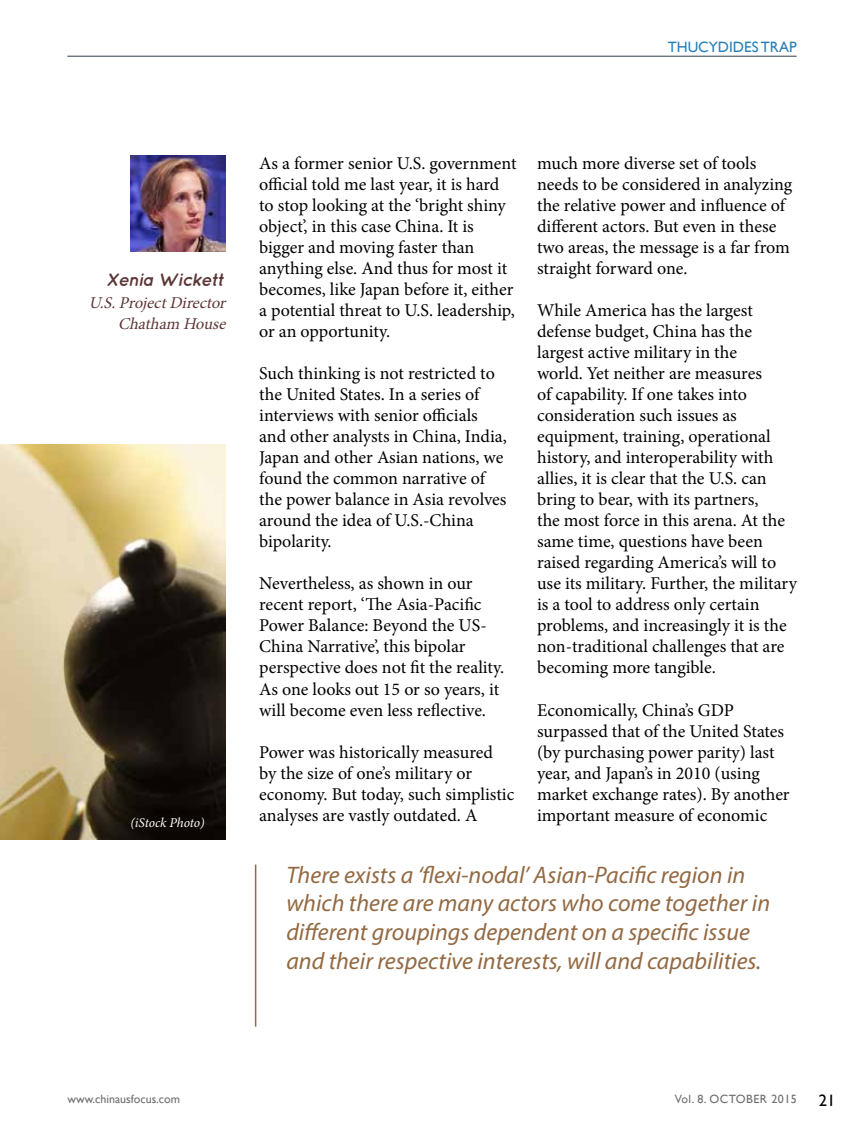
<style>
.page{position:relative;width:864px;height:1134px;background:#fff}
.page>*{position:absolute;margin:0;border:0;box-sizing:border-box;transform-origin:0 0}
.t1{font:italic 24px/28.8px "Myriad Pro";color:#936942}
.t2{font:18px/21px "Minion Pro";letter-spacing:-.005em;color:#000}
.t3{font:italic 700 18px "Quicksand";letter-spacing:-.05em;color:#5d3737}
.t4{font:italic 16.5px/21px "Minion Pro";color:#5d3737;text-align:right}
.t5{font:16.5px "Gill Sans";color:#000}
.t6{font:15px "Gill Sans";color:#2980b9}
.t7{font:italic 13.5px "Minion Pro";letter-spacing:-.01em;color:#fff}
.t8{font:12px "Gill Sans";color:#6d6e71}
.t9{font:12px "Gill Sans";letter-spacing:.04em;color:#6d6e71}
</style>
<div class="page">
<hr style="left:67px;top:56px;width:730px;height:1px;background:#2c3e50">
<img style="left:130px;top:156px;width:95px;height:95px">
<hr style="left:255px;top:865px;width:1px;height:162px;background:#936942">
<img style="left:0;top:444px;width:225px;height:395px">
<p class="t6" style="left:668px;top:38px;width:130px">THUCYDIDES TRAP</p>
<p class="t3" style="left:106px;top:269px;width:121px">Xenia Wickett</p>
<p class="t4" style="left:89px;top:292px;width:143px">U.S.Proj ectDirector<br>Chatham House</p>
<p class="t7" style="left:130px;top:814px;width:76px">(iStock Photo)</p>
<p class="t2" style="left:259px;top:153px;width:259px">As a former senior U.S. government official told me last year, it is hard to stop looking at the ‘bright shiny object’, in this case China. It is bigger and moving faster than anything else. And thus for most it becomes, like Japan before it, either a potential threat to U.S. leadership, or an opportunity.</p>
<p class="t2" style="left:259px;top:363px;width:249px">Such thinking is not restricted to the United States. In a series of interviews with senior officials and other analysts in China, India,<br>Japan and other Asian nations, we found the common narrative of the power balance in Asia revolves around the idea of U.S.-China bipolarity.</p>
<p class="t2" style="left:259px;top:573px;width:246px">Nevertheless, as shown in our recent report, ‘The Asia-Pacific<br>Power Balance: Beyond the US-<br>China Narrative’, this bipolar perspective does not fit the reality.<br>As one looks out 15 or so years, it will become even less reflective.</p>
<p class="t2" style="left:259px;top:742px;width:257px">Power was historically measured by the size of one’s military or economy. But today, such simplistic analyses are vastly outdated. A</p>
<p class="t2" style="left:537px;top:153px;width:257px">much more diverse set of tools needs to be considered in analyzing the relative power and influence of different actors. But even in these two areas, the message is a far from straight forward one.</p>
<p class="t2" style="left:537px;top:300px;width:261px">While America has the largest defense budget, China has the largest active military in the<br>world. Yet neither are measures<br>of capability. If one takes into consideration such issues as equipment, training, operational history, and interoperability with allies, it is clear that the U.S. can bring to bear, with its partners,<br>the most force in this arena. At the same time, questions have been raised regarding America’s will to use its military. Further, the military is a tool to address only certain problems, and increasingly it is the non-traditional challenges that are becoming more tangible.</p>
<p class="t2" style="left:537px;top:700px;width:254px">Economically, China’s GDP surpassed that of the United States (by purchasing power parity) last year, and Japan’s in 2010 (using market exchange rates). By another important measure of economic</p>
<h1 class="t1" style="left:286px;top:860px;width:485px">There exists a ‘flexi-nodal’ Asian-Pacific region in which there are many actors who come together in different groupings dependent on a specific issue and their respective interests, will and capabilities.</h1>
<p class="t8" style="left:67px;top:1092px;width:114px">www.chinausfocus.com</p>
<p class="t9" style="left:675px;top:1092px;width:124px">Vol. 8. OCTOBER 2015</p>
<p class="t5" style="left:819px;top:1091px;width:18px">21</p>
</div>
